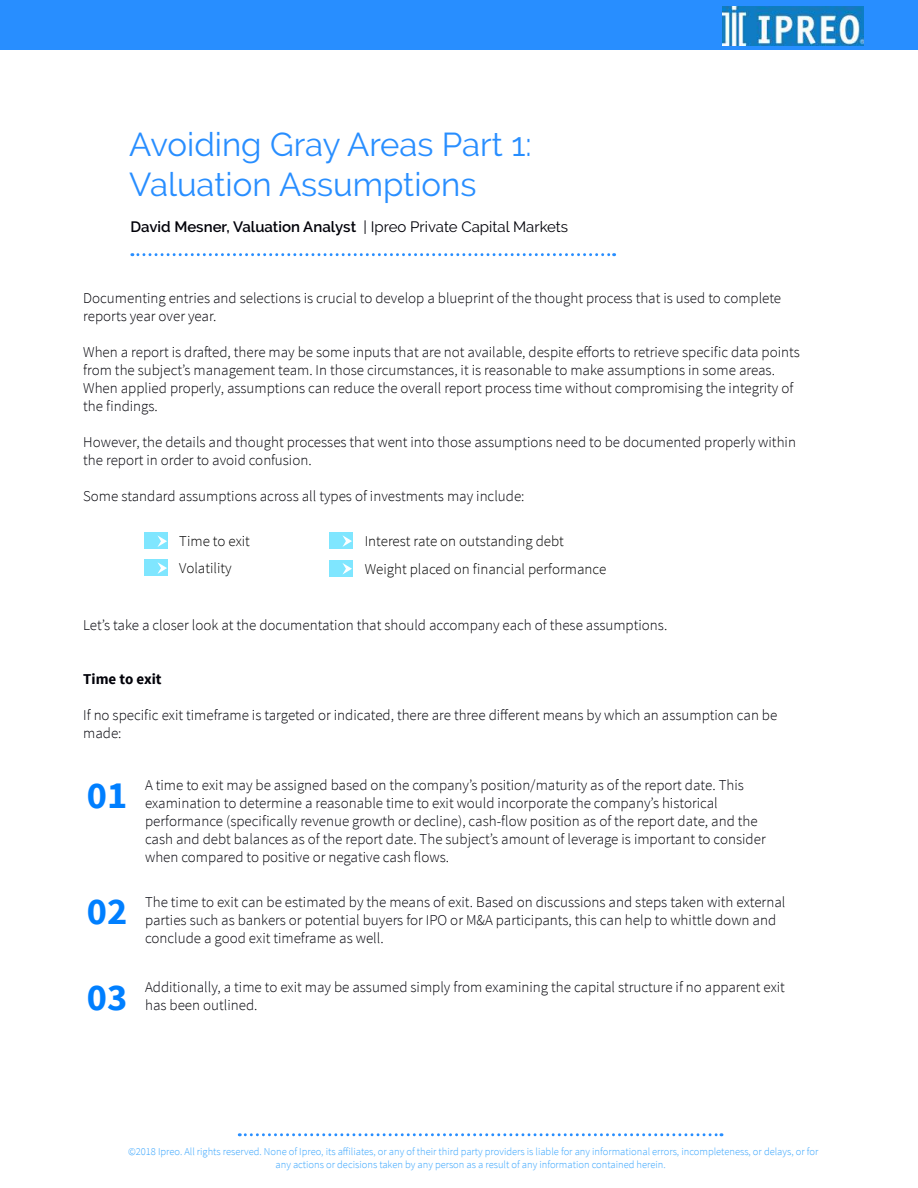
<style>
.page{position:relative;width:918px;height:1188px;background:#fff}
.page>*{position:absolute;margin:0;border:0;box-sizing:border-box;transform-origin:0 0}
.t1{font:700 38.25px "Source Sans Pro";color:#007fff}
.t2{font:33px/39.6px "Raleway";color:#288eff}
.t3{font:300 15px/18px "Source Sans Pro";color:#000008}
.t4{font:300 15px/26.5px "Source Sans Pro";color:#000}
.t5{font:600 15px "Raleway";color:#000008}
.t6{font:700 15px "Source Sans Pro";color:#000008}
.t7{font:300 10.5px/12.6px "Source Sans Pro";color:#33a2fd;text-align:center}
.s1{font-weight:400}
</style>
<div class="page">
<div style="left:0;top:0;width:918px;height:50px;background:#288eff"></div>
<svg style="left:239px;top:1133px;width:483px;height:3px"></svg>
<svg style="left:132px;top:253px;width:483px;height:3px"></svg>
<div style="left:144px;top:533px;width:24px;height:16px;background:#7fe6ff"></div>
<svg style="left:157px;top:535px;width:10px;height:12px"></svg>
<div style="left:144px;top:559px;width:24px;height:17px;background:#7fe6ff"></div>
<svg style="left:157px;top:562px;width:10px;height:12px"></svg>
<div style="left:329px;top:532px;width:24px;height:17px;background:#7fe6ff"></div>
<svg style="left:342px;top:535px;width:10px;height:12px"></svg>
<div style="left:329px;top:560px;width:24px;height:17px;background:#7fe6ff"></div>
<svg style="left:342px;top:563px;width:10px;height:12px"></svg>
<img style="left:723px;top:6px;width:141px;height:39px">
<h2 class="t2" style="left:129px;top:128px;width:404px">Avoiding Gray Areas Part 1:<br>Valuation Assumptions</h2>
<p class="t5" style="left:130px;top:221px;width:439px">David Mesner, Valuation Analyst <span class="s1">| Ipreo Private Capital Markets</span></p>
<p class="t3" style="left:83px;top:291px;width:699px">Documenting entries and selections is crucial to develop a blueprint of the thought process that is used to complete reports year over year.</p>
<p class="t3" style="left:83px;top:343px;width:718px">When a report is drafted, there may be some inputs that are not available, despite efforts to retrieve specific data points from the subject’s management team. In those circumstances, it is reasonable to make assumptions in some areas.<br>When applied properly, assumptions can reduce the overall report process time without compromising the integrity of the findings.</p>
<p class="t3" style="left:83px;top:433px;width:714px">However, the details and thought processes that went into those assumptions need to be documented properly within the report in order to avoid confusion.</p>
<p class="t3" style="left:83px;top:489px;width:443px">Some standard assumptions across all types of investments may include:</p>
<p class="t4" style="left:179px;top:528px;width:72px">Time to exit<br>Volatility</p>
<p class="t4" style="left:365px;top:529px;width:243px;line-height:27.6px">Interest rate on outstanding debt<br>Weight placed on financial performance</p>
<p class="t3" style="left:83px;top:616px;width:586px">Let’s take a closer look at the documentation that should accompany each of these assumptions.</p>
<p class="t6" style="left:83px;top:673px;width:80px">Time to exit</p>
<p class="t3" style="left:83px;top:706px;width:696px">If no specific exit timeframe is targeted or indicated, there are three different means by which an assumption can be made:</p>
<h1 class="t1" style="left:87px;top:780px;width:42px">01</h1>
<p class="t3" style="left:145px;top:776px;width:622px">A time to exit may be assigned based on the company’s position/maturity as of the report date. This examination to determine a reasonable time to exit would incorporate the company’s historical performance (specifically revenue growth or decline), cash-flow position as of the report date, and the cash and debt balances as of the report date. The subject’s amount of leverage is important to consider when compared to positive or negative cash flows.</p>
<h1 class="t1" style="left:87px;top:897px;width:42px">02</h1>
<p class="t3" style="left:145px;top:893px;width:642px">The time to exit can be estimated by the means of exit. Based on discussions and steps taken with external parties such as bankers or potential buyers for IPO or M&amp;A participants, this can help to whittle down and conclude a good exit timeframe as well.</p>
<h1 class="t1" style="left:87px;top:982px;width:42px">03</h1>
<p class="t3" style="left:145px;top:978px;width:641px">Additionally, a time to exit may be assumed simply from examining the capital structure if no apparent exit has been outlined.</p>
<p class="t7" style="left:128px;top:1145px;width:692px">©2018 Ipreo. All rights reserved. None of Ipreo, its affiliates, or any of their third party providers is liable for any informational errors, incompleteness, or delays, or for any actions or decisions taken by any person as a result of any information contained herein.</p>
</div>
